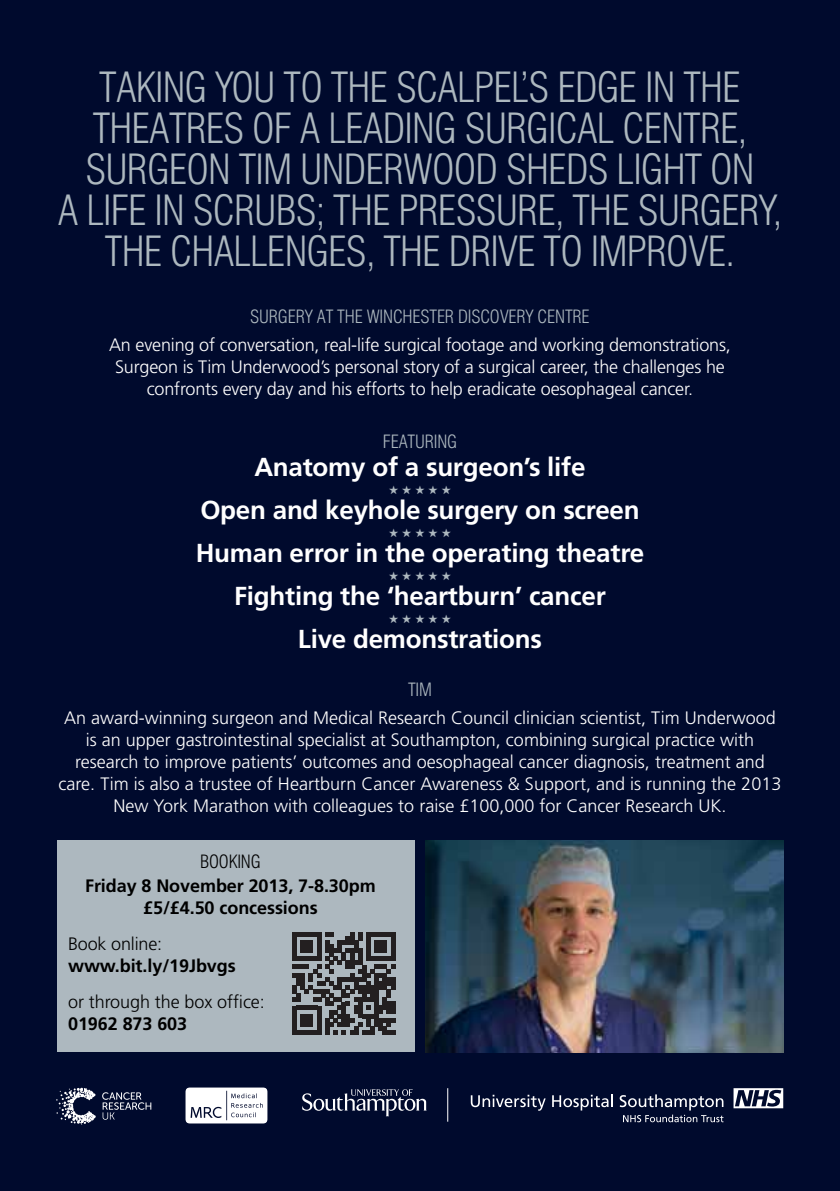
<style>
.page{position:relative;width:840px;height:1191px;background:#fff}
.page>*{position:absolute;margin:0;border:0;box-sizing:border-box;transform-origin:0 0}
.t1{font:300 condensed 40.8px/40.8px "Swiss 721 BT";letter-spacing:-.02em;color:#adb8bf;text-align:center}
.t2{font:700 26px/43px "Frutiger";letter-spacing:-.01em;color:#fff;text-align:center}
.t3{font:300 18px/22px "Frutiger";color:#fff;text-align:center}
.t4{font:700 18px/22px "Frutiger";letter-spacing:-.005em;color:#000;text-align:center}
.t5{font:300 condensed 18px "Swiss 721 BT";letter-spacing:-.01em;color:#adb8bf}
.t6{font:300 18px "Frutiger";letter-spacing:-.005em;color:#000}
.t7{font:300 condensed 18px "Swiss 721 BT";color:#000}
.t8{font:12px "Zapf Dingbats ITC";color:#adb8bf}
</style>
<div class="page">
<div style="left:0;top:0;width:839px;height:1191px;background:#000a2d"></div>
<svg style="left:56px;top:1087px;width:95px;height:37px"></svg>
<svg style="left:185px;top:1087px;width:82px;height:36px;background:#e2e3e7"></svg>
<svg style="left:470px;top:1094px;width:75px;height:16px"></svg>
<svg style="left:552px;top:1094px;width:60px;height:16px"></svg>
<svg style="left:619px;top:1094px;width:104px;height:28px"></svg>
<svg style="left:733px;top:1088px;width:49px;height:20px"></svg>
<hr style="left:447px;top:1088px;width:1px;height:33px;background:#fff">
<svg style="left:302px;top:1089px;width:124px;height:27px"></svg>
<img style="left:425px;top:840px;width:357px;height:212px">
<div style="left:57px;top:840px;width:357px;height:212px;background:#adb8bf"></div>
<svg style="left:292px;top:932px;width:103px;height:102px"></svg>
<h1 class="t1" style="left:58px;top:67px;width:725px">TAKING YOU TO THE SCALPEL’S EDGE IN THE THEATRES OF A LEADING SURGICAL CENTRE, SURGEON TIM UNDERWOOD SHEDS LIGHT ON<br>A LIFE IN SCRUBS; THE PRESSURE, THE SURGERY, THE CHALLENGES, THE DRIVE TO IMPROVE.</h1>
<p class="t5" style="left:250px;top:305px;width:341px">SURGERY AT THE WINCHESTER DISCOVERY CENTRE</p>
<p class="t3" style="left:109px;top:333px;width:623px">An evening of conversation, real-life surgical footage and working demonstrations,<br>Surgeon is Tim Underwood’s personal story of a surgical career, the challenges he confronts every day and his efforts to help eradicate oesophageal cancer.</p>
<p class="t5" style="left:382px;top:430px;width:17px">FEATURI</p>
<p class="t5" style="left:437px;top:430px;width:19px">NG</p>
<h2 class="t2" style="left:196px;top:445px;width:449px">Anatomy of a surgeon’s life<br>Open and keyhole surgery on screen<br>Human error in the operating theatre<br>Fighting the ‘heartburn’ cancer<br>Live demonstrations</h2>
<p class="t8" style="left:388px;top:484px;width:64px">★ ★ ★ ★ ★</p>
<p class="t8" style="left:388px;top:527px;width:64px">★ ★ ★ ★ ★</p>
<p class="t8" style="left:388px;top:570px;width:64px">★ ★ ★ ★ ★</p>
<p class="t8" style="left:388px;top:613px;width:64px">★ ★ ★ ★ ★</p>
<p class="t5" style="left:408px;top:678px;width:9px">TIM</p>
<p class="t3" style="left:59px;top:706px;width:723px">An award-winning surgeon and Medical Research Council clinician scientist, Tim Underwood is an upper gastrointestinal specialist at Southampton, combining surgical practice with research to improve patients’ outcomes and oesophageal cancer diagnosis, treatment and care. Tim is also a trustee of Heartburn Cancer Awareness &amp; Support, and is running the 2013<br>New York Marathon with colleagues to raise £100,000 for Cancer Research UK.</p>
<p class="t7" style="left:200px;top:850px;width:9px">BOOKI</p>
<p class="t7" style="left:241px;top:850px;width:19px">NG</p>
<p class="t4" style="left:85px;top:874px;width:292px">Friday 8 November 2013, 7-8.30pm £5/£4.50 concessions</p>
<p class="t6" style="left:68px;top:933px;width:96px">Book online:</p>
<p class="t4" style="left:68px;top:954px;width:169px">www.bit.ly/19Jbvgs</p>
<p class="t6" style="left:68px;top:991px;width:198px">or through the box office:</p>
<p class="t4" style="left:68px;top:1012px;width:121px">01962 873 603</p>
</div>
